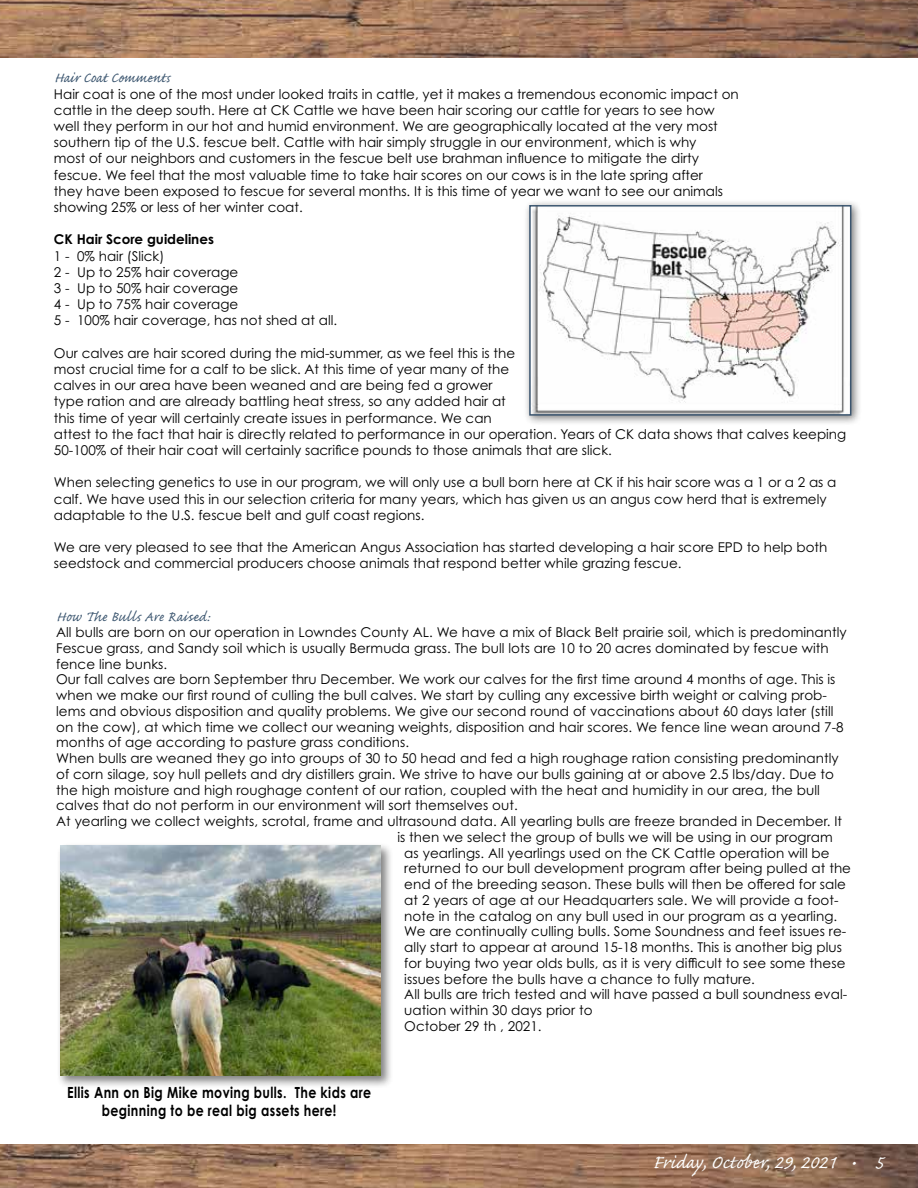
<style>
.page{position:relative;width:918px;height:1188px;background:#fff}
.page>*{position:absolute;margin:0;border:0;box-sizing:border-box;transform-origin:0 0}
.t1{font:24px "Caflisch Script Pro";color:#fff}
.t2{font:18px "Caflisch Script Pro";color:#3b556f}
.t3{font:700 15.45px/18px "Century Gothic Pro";letter-spacing:.03em;color:#000;text-align:center;scale:.81 1}
.t4{font:13.5px/16.2px "Century Gothic Pro";letter-spacing:.005em;color:#000}
.t5{font:700 13.5px "Century Gothic Pro";color:#000}
</style>
<div class="page">
<img style="left:0;top:0;width:918px;height:58px">
<img style="left:0;top:1144px;width:918px;height:44px">
<div style="left:57px;top:842px;width:337px;height:247px;background:#000;opacity:.5"></div>
<img style="left:60px;top:846px;width:321px;height:226px">
<div style="left:54px;top:1072px;width:331px;height:61px;background:#fff;opacity:.85"></div>
<div style="left:523px;top:199px;width:339px;height:227px;background:#000;opacity:.5"></div>
<img style="left:532px;top:208px;width:316px;height:205px">
<div style="left:529px;top:205px;width:322px;height:211px;border:2px solid #3b556f"></div>
<svg style="left:745px;top:347px;width:5px;height:7px"></svg>
<h2 class="t2" style="left:54px;top:69px;width:119px">Hair Coat Comments</h2>
<p class="t4" style="left:54px;top:85px;width:686px">Hair coat is one of the most under looked traits in cattle, yet it makes a tremendous economic impact on cattle in the deep south. Here at CK Cattle we have been hair scoring our cattle for years to see how well they perform in our hot and humid environment. We are geographically located at the very most southern tip of the U.S. fescue belt. Cattle with hair simply struggle in our environment, which is why<br>most of our neighbors and customers in the fescue belt use brahman influence to mitigate the dirty fescue. We feel that the most valuable time to take hair scores on our cows is in the late spring after<br>they have been exposed to fescue for several months. It is this time of year we want to see our animals showing 25% or less of her winter coat.</p>
<p class="t5" style="left:54px;top:231px;width:162px">CK Hair Score guidelines</p>
<p class="t4" style="left:54px;top:247px;width:285px">1 - 0% hair (Slick)<br>2 - Up to 25% hair coverage<br>3 - Up to 50% hair coverage<br>4 - Up to 75% hair coverage<br>5 - 100% hair coverage, has not shed at all.</p>
<p class="t4" style="left:54px;top:345px;width:794px">Our calves are hair scored during the mid-summer, as we feel this is the<br>most crucial time for a calf to be slick. At this time of year many of the<br>calves in our area have been weaned and are being fed a grower<br>type ration and are already battling heat stress, so any added hair at<br>this time of year will certainly create issues in performance. We can<br>attest to the fact that hair is directly related to performance in our operation. Years of CK data shows that calves keeping 50-100% of their hair coat will certainly sacrifice pounds to those animals that are slick.</p>
<p class="t4" style="left:54px;top:474px;width:784px">When selecting genetics to use in our program, we will only use a bull born here at CK if his hair score was a 1 or a 2 as a calf. We have used this in our selection criteria for many years, which has given us an angus cow herd that is extremely adaptable to the U.S. fescue belt and gulf coast regions.</p>
<p class="t4" style="left:54px;top:539px;width:775px">We are very pleased to see that the American Angus Association has started developing a hair score EPD to help both seedstock and commercial producers choose animals that respond better while grazing fescue.</p>
<h2 class="t2" style="left:56px;top:608px;width:155px">How The Bulls Are Raised:</h2>
<p class="t4" style="left:56px;top:624px;width:792px">All bulls are born on our operation in Lowndes County AL. We have a mix of Black Belt prairie soil, which is predominantly</p>
<p class="t4" style="left:56px;top:640px;width:774px">Fescue grass, and Sandy soil which is usually Bermuda grass. The bull lots are 10 to 20 acres dominated by fescue with</p>
<p class="t4" style="left:56px;top:655px;width:113px">fence line bunks.</p>
<p class="t4" style="left:56px;top:671px;width:781px">Our fall calves are born September thru December. We work our calves for the first time around 4 months of age. This is</p>
<p class="t4" style="left:56px;top:687px;width:772px">when we make our first round of culling the bull calves. We start by culling any excessive birth weight or calving prob-</p>
<p class="t4" style="left:56px;top:703px;width:779px">lems and obvious disposition and quality problems. We give our second round of vaccinations about 60 days later (still</p>
<p class="t4" style="left:56px;top:718px;width:789px">on the cow), at which time we collect our weaning weights, disposition and hair scores. We fence line wean around 7-8</p>
<p class="t4" style="left:56px;top:734px;width:354px">months of age according to pasture grass conditions.</p>
<p class="t4" style="left:56px;top:750px;width:784px">When bulls are weaned they go into groups of 30 to 50 head and fed a high roughage ration consisting predominantly</p>
<p class="t4" style="left:56px;top:766px;width:779px">of corn silage, soy hull pellets and dry distillers grain. We strive to have our bulls gaining at or above 2.5 lbs/day. Due to</p>
<p class="t4" style="left:56px;top:782px;width:765px">the high moisture and high roughage content of our ration, coupled with the heat and humidity in our area, the bull</p>
<p class="t4" style="left:56px;top:797px;width:463px">calves that do not perform in our environment will sort themselves out.</p>
<p class="t4" style="left:56px;top:813px;width:788px">At yearling we collect weights, scrotal, frame and ultrasound data. All yearling bulls are freeze branded in December. It</p>
<p class="t4" style="left:397px;top:829px;width:437px">is then we select the group of bulls we will be using in our program</p>
<p class="t4" style="left:404px;top:845px;width:427px">as yearlings. All yearlings used on the CK Cattle operation will be</p>
<p class="t4" style="left:404px;top:860px;width:448px">returned to our bull development program after being pulled at the</p>
<p class="t4" style="left:404px;top:876px;width:443px">end of the breeding season. These bulls will then be offered for sale</p>
<p class="t4" style="left:404px;top:892px;width:436px">at 2 years of age at our Headquarters sale. We will provide a foot-</p>
<p class="t4" style="left:404px;top:908px;width:434px">note in the catalog on any bull used in our program as a yearling.</p>
<p class="t4" style="left:404px;top:923px;width:444px">We are continually culling bulls. Some Soundness and feet issues re-</p>
<p class="t4" style="left:404px;top:939px;width:439px">ally start to appear at around 15-18 months. This is another big plus</p>
<p class="t4" style="left:404px;top:955px;width:443px">for buying two year olds bulls, as it is very difficult to see some these</p>
<p class="t4" style="left:404px;top:971px;width:352px">issues before the bulls have a chance to fully mature.</p>
<p class="t4" style="left:404px;top:986px;width:445px">All bulls are trich tested and will have passed a bull soundness eval-</p>
<p class="t4" style="left:404px;top:1002px;width:190px">uation within 30 days prior to</p>
<p class="t4" style="left:404px;top:1018px;width:139px">October 29 th , 2021.</p>
<p class="t3" style="left:67px;top:1083px;width:377px">Ellis Ann on Big Mike moving bulls. The kids are beginning to be real big assets here!</p>
<h1 class="t1" style="left:653px;top:1150px;width:232px">Friday, October, 29, 2021 • 5</h1>
</div>
